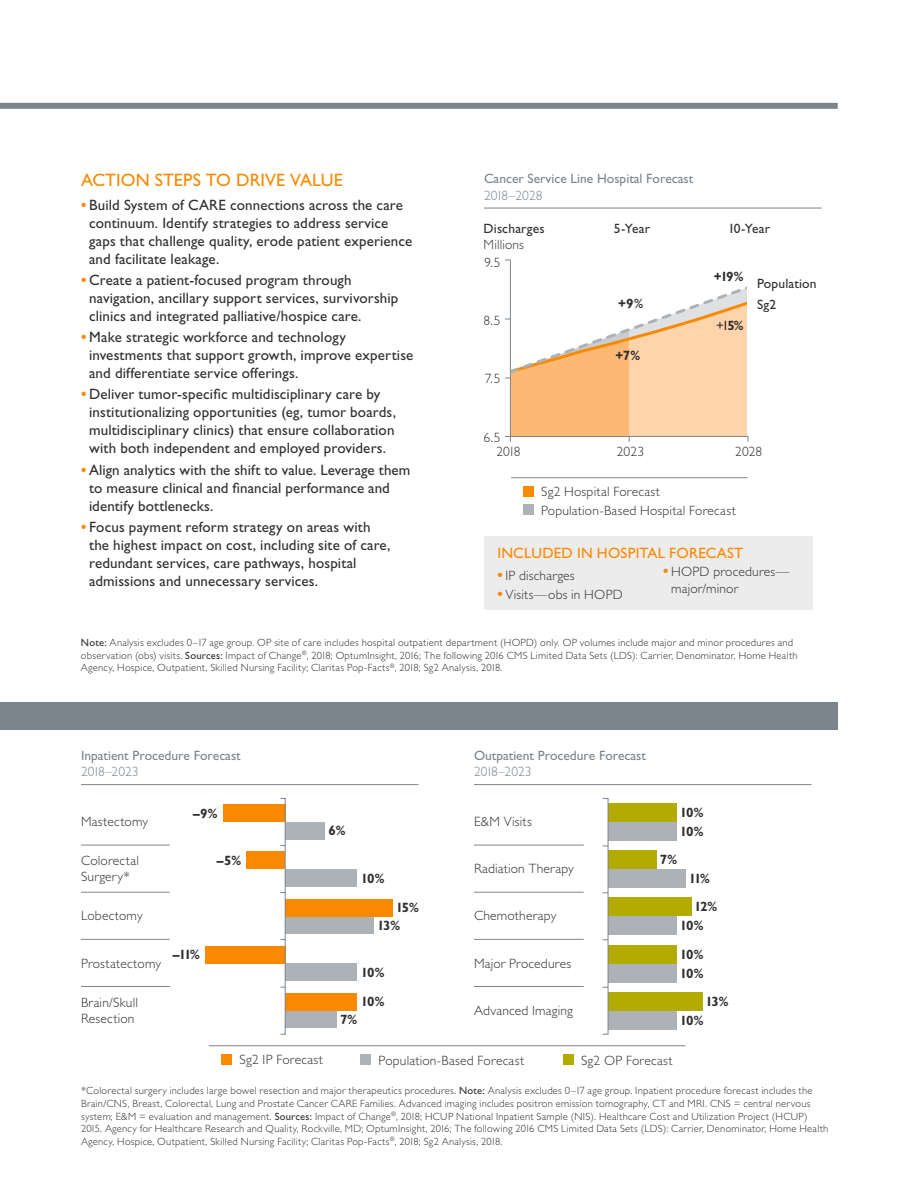
<style>
.page{position:relative;width:918px;height:1188px;background:#fff}
.page>*{position:absolute;margin:0;border:0;box-sizing:border-box;transform-origin:0 0}
.t1{font:18px "Gill Sans Std";letter-spacing:.005em;color:#fa8900}
.t2{font:15px/18px "Gill Sans Std";letter-spacing:.01em;color:#312f30}
.t3{font:15px "Gill Sans Std";letter-spacing:.015em;color:#fa8900}
.t4{font:300 13.5px/16.2px "Gill Sans Std";letter-spacing:.015em;color:#312f30}
.t5{font:13.5px "Gill Sans Std";color:#7c858c}
.t6{font:700 13.5px/19px "Gill Sans Std";letter-spacing:-.1em;color:#312f30}
.t7{font:13.5px/20.5px "Gill Sans Std";letter-spacing:.01em;color:#312f30}
.t8{font:300 13.5px "Gill Sans Std";color:#7c858c}
.t9{font:300 10.5px/12.6px "Gill Sans Std";letter-spacing:.025em;color:#312f30}
.s1{font-weight:700;color:#fa8900}
.s2{font-weight:400}
.s3{font-weight:700}
.s4{font-weight:700;font-size:15px;color:#fa8900}
</style>
<div class="page">
<div style="left:608px;top:1011px;width:68px;height:19px;background:#adb2b7"></div>
<div style="left:608px;top:964px;width:68px;height:19px;background:#adb2b7"></div>
<div style="left:608px;top:916px;width:68px;height:19px;background:#adb2b7"></div>
<div style="left:608px;top:869px;width:78px;height:19px;background:#adb2b7"></div>
<div style="left:608px;top:822px;width:68px;height:19px;background:#adb2b7"></div>
<div style="left:608px;top:992px;width:94px;height:19px;background:#b3ab00"></div>
<div style="left:608px;top:945px;width:68px;height:19px;background:#b3ab00"></div>
<div style="left:608px;top:897px;width:83px;height:19px;background:#b3ab00"></div>
<div style="left:608px;top:851px;width:49px;height:18px;background:#b3ab00"></div>
<div style="left:608px;top:803px;width:68px;height:19px;background:#b3ab00"></div>
<hr style="left:608px;top:798px;width:1px;height:237px;background:#7c858c">
<div style="left:285px;top:1010px;width:51px;height:18px;background:#adb2b7"></div>
<div style="left:285px;top:963px;width:72px;height:18px;background:#adb2b7"></div>
<div style="left:285px;top:916px;width:89px;height:18px;background:#adb2b7"></div>
<div style="left:285px;top:869px;width:72px;height:18px;background:#adb2b7"></div>
<div style="left:285px;top:822px;width:40px;height:18px;background:#adb2b7"></div>
<div style="left:285px;top:993px;width:72px;height:17px;background:#fa8900"></div>
<div style="left:205px;top:946px;width:80px;height:17px;background:#fa8900"></div>
<div style="left:285px;top:899px;width:107px;height:17px;background:#fa8900"></div>
<div style="left:247px;top:852px;width:38px;height:17px;background:#fa8900"></div>
<div style="left:223px;top:805px;width:62px;height:17px;background:#fa8900"></div>
<hr style="left:285px;top:798px;width:1px;height:237px;background:#7c858c">
<div style="left:0;top:103px;width:838px;height:6px;background:#7c858c"></div>
<div style="left:0;top:703px;width:838px;height:27px;background:#7c858c"></div>
<hr style="left:81px;top:784px;width:337px;height:1px;background:#7c858c">
<hr style="left:474px;top:784px;width:338px;height:1px;background:#7c858c">
<hr style="left:81px;top:845px;width:89px;height:1px;background:#7c858c">
<hr style="left:81px;top:892px;width:89px;height:1px;background:#7c858c">
<hr style="left:81px;top:939px;width:89px;height:1px;background:#7c858c">
<hr style="left:81px;top:986px;width:89px;height:1px;background:#7c858c">
<hr style="left:474px;top:845px;width:110px;height:1px;background:#7c858c">
<hr style="left:474px;top:892px;width:110px;height:1px;background:#7c858c">
<hr style="left:474px;top:939px;width:110px;height:1px;background:#7c858c">
<hr style="left:474px;top:986px;width:110px;height:1px;background:#7c858c">
<div style="left:221px;top:1054px;width:11px;height:11px;background:#fa8900"></div>
<div style="left:360px;top:1054px;width:11px;height:11px;background:#adb2b6"></div>
<div style="left:563px;top:1054px;width:10px;height:11px;background:#b3ab00"></div>
<hr style="left:209px;top:1045px;width:476px;height:1px;background:#7c858c">
<div style="left:523px;top:486px;width:11px;height:11px;background:#fa8900"></div>
<div style="left:523px;top:504px;width:11px;height:11px;background:#adb2b6"></div>
<hr style="left:511px;top:477px;width:237px;height:1px;background:#7c858c">
<hr style="left:484px;top:208px;width:338px;height:1px;background:#7c858c">
<hr style="left:510px;top:260px;width:1px;height:176px;background:#7c858c">
<svg style="left:505px;top:284px;width:244px;height:158px"></svg>
<div style="left:484px;top:537px;width:328px;height:73px;background:#edeced"></div>
<h1 class="t1" style="left:81px;top:170px;width:263px">ACTION STEPS TO DRIVE VALUE</h1>
<h2 class="t2" style="left:89px;top:196px;width:325px;text-indent:-8px"><span class="s1">•</span> Build System of CARE connections across the care continuum. Identify strategies to address service gaps that challenge quality, erode patient experience and facilitate leakage.</h2>
<h2 class="t2" style="left:89px;top:271px;width:311px;text-indent:-8px"><span class="s1">•</span> Create a patient-focused program through navigation, ancillary support services, survivorship clinics and integrated palliative/hospice care.</h2>
<h2 class="t2" style="left:89px;top:328px;width:326px;text-indent:-8px"><span class="s1">•</span> Make strategic workforce and technology investments that support growth, improve expertise and differentiate service offerings.</h2>
<h2 class="t2" style="left:89px;top:385px;width:308px;text-indent:-8px"><span class="s1">•</span> Deliver tumor-specific multidisciplinary care by institutionalizing opportunities (eg, tumor boards, multidisciplinary clinics) that ensure collaboration with both independent and employed providers.</h2>
<h2 class="t2" style="left:89px;top:461px;width:323px;text-indent:-8px"><span class="s1">•</span> Align analytics with the shift to value. Leverage them to measure clinical and financial performance and identify bottlenecks.</h2>
<h2 class="t2" style="left:89px;top:518px;width:303px;text-indent:-8px"><span class="s1">•</span> Focus payment reform strategy on areas with the highest impact on cost, including site of care, redundant services, care pathways, hospital admissions and unnecessary services.</h2>
<p class="t5" style="left:484px;top:171px;width:211px">Cancer Service Line Hospital Forecast</p>
<p class="t8" style="left:484px;top:187px;width:60px">2018–2028</p>
<p class="t7" style="left:484px;top:218px;width:62px">Discharges</p>
<p class="t7" style="left:614px;top:218px;width:38px">5-Year</p>
<p class="t7" style="left:728px;top:218px;width:43px">10-Year</p>
<p class="t4" style="left:484px;top:236px;width:42px">Millions</p>
<p class="t4" style="left:484px;top:254px;width:17px">9.5</p>
<p class="t4" style="left:484px;top:313px;width:18px">8.5</p>
<p class="t4" style="left:485px;top:371px;width:17px">7.5</p>
<p class="t4" style="left:483px;top:429px;width:19px">6.5</p>
<p class="t6" style="left:618px;top:294px;width:26px">+9<span class="s2">%</span></p>
<p class="t6" style="left:615px;top:346px;width:26px">+7%</p>
<p class="t6" style="left:714px;top:267px;width:31px">+19%</p>
<p class="t7" style="left:716px;top:316px;width:29px">+1<span class="s3">5%</span></p>
<p class="t7" style="left:757px;top:273px;width:61px">Population<br>Sg2</p>
<p class="t4" style="left:496px;top:444px;width:26px">2018</p>
<p class="t4" style="left:617px;top:444px;width:29px">2023</p>
<p class="t4" style="left:735px;top:444px;width:29px">2028</p>
<p class="t4" style="left:541px;top:483px;width:196px;line-height:18.6px">Sg2 Hospital Forecast<br>Population-Based Hospital Forecast</p>
<h2 class="t3" style="left:497px;top:544px;width:248px">INCLUDED IN HOSPITAL FORECAST</h2>
<p class="t4" style="left:497px;top:567px;width:79px"><span class="s4">•</span> IP discharges</p>
<p class="t4" style="left:497px;top:587px;width:127px"><span class="s4">•</span> Visits—obs in HOPD</p>
<p class="t4" style="left:671px;top:564px;width:120px;text-indent:-8px"><span class="s4">•</span> HOPD procedures— major/minor</p>
<p class="t9" style="left:81px;top:636px;width:718px"><span class="s2">Note:</span> Analysis excludes 0–17 age group. OP site of care includes hospital outpatient department (HOPD) only. OP volumes include major and minor procedures and observation (obs) visits. <span class="s2">Sources:</span> Impact of Change<sup>®</sup>, 2018; OptumInsight, 2016; The following 2016 CMS Limited Data Sets (LDS): Carrier, Denominator, Home Health<br>Agency, Hospice, Outpatient, Skilled Nursing Facility; Claritas Pop-Facts<sup>®</sup>, 2018; Sg2 Analysis, 2018.</p>
<p class="t5" style="left:81px;top:747px;width:161px">Inpatient Procedure Forecast</p>
<p class="t8" style="left:81px;top:764px;width:59px">2018–2023</p>
<p class="t5" style="left:474px;top:747px;width:174px">Outpatient Procedure Forecast</p>
<p class="t8" style="left:474px;top:764px;width:59px">2018–2023</p>
<p class="t4" style="left:81px;top:814px;width:69px">Mastectomy</p>
<p class="t4" style="left:81px;top:853px;width:59px">Colorectal<br>Surgery*</p>
<p class="t4" style="left:81px;top:908px;width:63px">Lobectomy</p>
<p class="t4" style="left:81px;top:955px;width:82px">Prostatectomy</p>
<p class="t4" style="left:81px;top:994px;width:58px">Brain/Skull<br>Resection</p>
<p class="t6" style="left:193px;top:804px;width:26px">–9%</p>
<p class="t6" style="left:680px;top:803px;width:25px">10%<br>10%</p>
<p class="t4" style="left:474px;top:814px;width:59px">E&amp;M Visits</p>
<p class="t4" style="left:474px;top:861px;width:101px">Radiation Therapy</p>
<p class="t4" style="left:474px;top:908px;width:84px">Chemotherapy</p>
<p class="t4" style="left:474px;top:955px;width:99px">Major Procedures</p>
<p class="t4" style="left:474px;top:1002px;width:100px">Advanced Imaging</p>
<p class="t6" style="left:329px;top:821px;width:19px">6%</p>
<p class="t6" style="left:217px;top:851px;width:26px">–5%</p>
<p class="t6" style="left:660px;top:850px;width:19px">7%</p>
<p class="t6" style="left:396px;top:898px;width:25px">15%</p>
<p class="t6" style="left:361px;top:868px;width:25px">10%</p>
<p class="t6" style="left:689px;top:869px;width:22px">11%</p>
<p class="t6" style="left:694px;top:897px;width:25px">12%</p>
<p class="t6" style="left:377px;top:915px;width:25px">13%</p>
<p class="t6" style="left:680px;top:916px;width:25px">10%</p>
<p class="t6" style="left:173px;top:944px;width:28px">–11%</p>
<p class="t6" style="left:680px;top:945px;width:25px">10%</p>
<p class="t6" style="left:361px;top:963px;width:25px">10%</p>
<p class="t6" style="left:680px;top:964px;width:25px">10%</p>
<p class="t6" style="left:705px;top:992px;width:25px">13%</p>
<p class="t6" style="left:361px;top:992px;width:25px">10%</p>
<p class="t6" style="left:340px;top:1010px;width:19px">7%</p>
<p class="t6" style="left:680px;top:1011px;width:25px">10%</p>
<p class="t4" style="left:240px;top:1052px;width:85px">Sg2 IP Forecast</p>
<p class="t4" style="left:379px;top:1052px;width:147px">Population-Based Forecast</p>
<p class="t4" style="left:581px;top:1052px;width:93px">Sg2 OP Forecast</p>
<p class="t9" style="left:81px;top:1085px;width:749px">*Colorectal surgery includes large bowel resection and major therapeutics procedures. <span class="s2">Note:</span> Analysis excludes 0–17 age group. Inpatient procedure forecast includes the Brain/CNS, Breast, Colorectal, Lung and Prostate Cancer CARE Families. Advanced imaging includes positron emission tomography, CT and MRI. CNS = central nervous system; E&amp;M = evaluation and management. <span class="s2">Sources:</span> Impact of Change<sup>®</sup>, 2018; HCUP National Inpatient Sample (NIS). Healthcare Cost and Utilization Project (HCUP)<br>2015. Agency for Healthcare Research and Quality, Rockville, MD; OptumInsight, 2016; The following 2016 CMS Limited Data Sets (LDS): Carrier, Denominator, Home Health Agency, Hospice, Outpatient, Skilled Nursing Facility; Claritas Pop-Facts<sup>®</sup>, 2018; Sg2 Analysis, 2018.</p>
</div>
